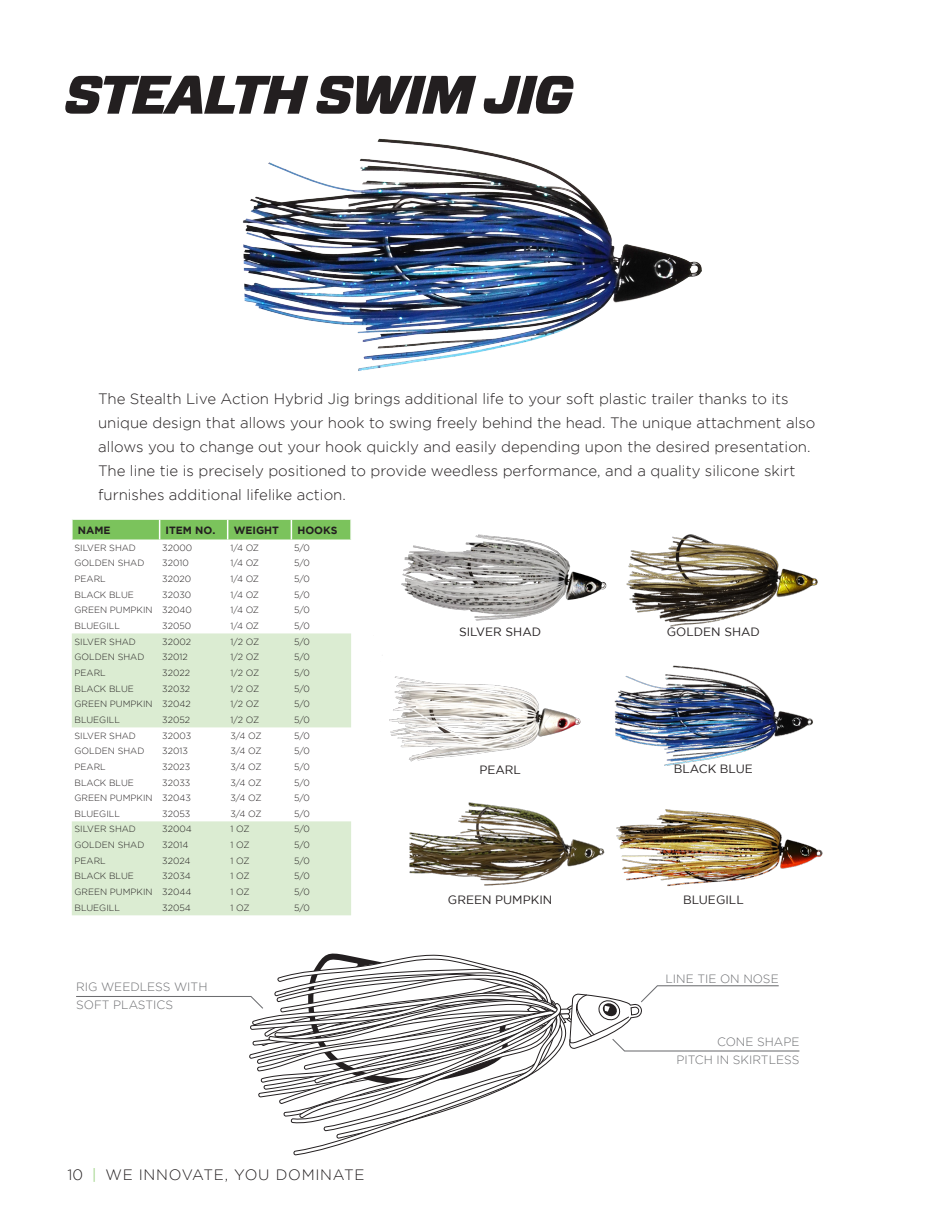
<style>
.page{position:relative;width:945px;height:1215px;background:#fff}
.page>*{position:absolute;margin:0;border:0;box-sizing:border-box;transform-origin:0 0}
.t1{font:italic 900 54px "Forza";letter-spacing:-.04em;color:#231f20}
.t2{font:300 15px/24px "Gotham";color:#231f20}
.t3{font:300 15px "Gotham";letter-spacing:.05em;color:#231f20}
.t4{font:300 12px "Gotham";color:#6c6d70}
.t5{font:12px "Gotham";color:#231f20}
.t6{font:700 10.5px "Gotham";color:#231f20}
.t7{font:300 9px "Gotham";color:#231f20}
.s1{color:#7bc35c}
</style>
<div class="page">
<img style="left:243px;top:138px;width:459px;height:233px">
<img style="left:401px;top:534px;width:203px;height:87px">
<img style="left:604px;top:534px;width:214px;height:93px">
<img style="left:409px;top:802px;width:196px;height:84px">
<img style="left:389px;top:676px;width:192px;height:86px">
<img style="left:614px;top:665px;width:199px;height:101px">
<img style="left:616px;top:809px;width:207px;height:78px">
<svg style="left:72px;top:633px;width:279px;height:282px;fill:#dbecd2"></svg>
<svg style="left:73px;top:520px;width:277px;height:20px;background:#80c562"></svg>
<svg style="left:76px;top:953px;width:724px;height:202px"></svg>
<p class="t1" style="left:64px;top:57px;width:511px">STEALTH SWIM JIG</p>
<p class="t2" style="left:98px;top:387px;width:719px">The Stealth Live Action Hybrid Jig brings additional life to your soft plastic trailer thanks to its unique design that allows your hook to swing freely behind the head. The unique attachment also allows you to change out your hook quickly and easily depending upon the desired presentation.<br>The line tie is precisely positioned to provide weedless performance, and a quality silicone skirt furnishes additional lifelike action.</p>
<p class="t6" style="left:78px;top:524px;width:34px">NAME</p>
<p class="t6" style="left:166px;top:524px;width:51px">ITEM NO.</p>
<p class="t6" style="left:234px;top:524px;width:47px">WEIGHT</p>
<p class="t6" style="left:297px;top:524px;width:42px">HOOKS</p>
<p class="t7" style="left:75px;top:543px;width:63px">SILVER SHAD</p>
<p class="t7" style="left:162px;top:543px;width:31px">32000</p>
<p class="t7" style="left:230px;top:543px;width:30px">1/4 OZ</p>
<p class="t7" style="left:294px;top:543px;width:17px">5/0</p>
<p class="t7" style="left:75px;top:558px;width:71px">GOLDEN SHAD</p>
<p class="t7" style="left:162px;top:558px;width:28px">32010</p>
<p class="t7" style="left:230px;top:558px;width:30px">1/4 OZ</p>
<p class="t7" style="left:294px;top:558px;width:17px">5/0</p>
<p class="t7" style="left:75px;top:574px;width:33px">PEARL</p>
<p class="t7" style="left:162px;top:574px;width:30px">32020</p>
<p class="t7" style="left:230px;top:574px;width:30px">1/4 OZ</p>
<p class="t7" style="left:294px;top:574px;width:17px">5/0</p>
<p class="t7" style="left:75px;top:590px;width:61px">BLACK BLUE</p>
<p class="t7" style="left:162px;top:590px;width:30px">32030</p>
<p class="t7" style="left:230px;top:590px;width:30px">1/4 OZ</p>
<p class="t7" style="left:294px;top:590px;width:17px">5/0</p>
<p class="t7" style="left:75px;top:605px;width:80px">GREEN PUMPKIN</p>
<p class="t7" style="left:162px;top:605px;width:31px">32040</p>
<p class="t7" style="left:230px;top:605px;width:30px">1/4 OZ</p>
<p class="t7" style="left:294px;top:605px;width:17px">5/0</p>
<p class="t7" style="left:75px;top:621px;width:47px">BLUEGILL</p>
<p class="t7" style="left:162px;top:621px;width:31px">32050</p>
<p class="t7" style="left:230px;top:621px;width:30px">1/4 OZ</p>
<p class="t7" style="left:294px;top:621px;width:17px">5/0</p>
<p class="t7" style="left:75px;top:636px;width:63px">SILVER SHAD</p>
<p class="t7" style="left:162px;top:636px;width:30px">32002</p>
<p class="t7" style="left:230px;top:636px;width:30px">1/2 OZ</p>
<p class="t7" style="left:294px;top:636px;width:17px">5/0</p>
<p class="t7" style="left:75px;top:652px;width:71px">GOLDEN SHAD</p>
<p class="t7" style="left:162px;top:652px;width:27px">32012</p>
<p class="t7" style="left:230px;top:652px;width:30px">1/2 OZ</p>
<p class="t7" style="left:294px;top:652px;width:17px">5/0</p>
<p class="t7" style="left:75px;top:668px;width:33px">PEARL</p>
<p class="t7" style="left:162px;top:668px;width:29px">32022</p>
<p class="t7" style="left:230px;top:668px;width:30px">1/2 OZ</p>
<p class="t7" style="left:294px;top:668px;width:17px">5/0</p>
<p class="t7" style="left:75px;top:683px;width:61px">BLACK BLUE</p>
<p class="t7" style="left:162px;top:683px;width:29px">32032</p>
<p class="t7" style="left:230px;top:683px;width:30px">1/2 OZ</p>
<p class="t7" style="left:294px;top:683px;width:17px">5/0</p>
<p class="t7" style="left:75px;top:699px;width:80px">GREEN PUMPKIN</p>
<p class="t7" style="left:162px;top:699px;width:30px">32042</p>
<p class="t7" style="left:230px;top:699px;width:30px">1/2 OZ</p>
<p class="t7" style="left:294px;top:699px;width:17px">5/0</p>
<p class="t7" style="left:75px;top:715px;width:47px">BLUEGILL</p>
<p class="t7" style="left:162px;top:715px;width:29px">32052</p>
<p class="t7" style="left:230px;top:715px;width:30px">1/2 OZ</p>
<p class="t7" style="left:294px;top:715px;width:17px">5/0</p>
<p class="t7" style="left:75px;top:730px;width:63px">SILVER SHAD</p>
<p class="t7" style="left:162px;top:730px;width:30px">32003</p>
<p class="t7" style="left:230px;top:730px;width:33px">3/4 OZ</p>
<p class="t7" style="left:294px;top:730px;width:17px">5/0</p>
<p class="t7" style="left:75px;top:746px;width:71px">GOLDEN SHAD</p>
<p class="t7" style="left:162px;top:746px;width:27px">32013</p>
<p class="t7" style="left:230px;top:746px;width:33px">3/4 OZ</p>
<p class="t7" style="left:294px;top:746px;width:17px">5/0</p>
<p class="t7" style="left:75px;top:762px;width:33px">PEARL</p>
<p class="t7" style="left:162px;top:762px;width:29px">32023</p>
<p class="t7" style="left:230px;top:762px;width:33px">3/4 OZ</p>
<p class="t7" style="left:294px;top:762px;width:17px">5/0</p>
<p class="t7" style="left:75px;top:777px;width:61px">BLACK BLUE</p>
<p class="t7" style="left:162px;top:777px;width:30px">32033</p>
<p class="t7" style="left:230px;top:777px;width:33px">3/4 OZ</p>
<p class="t7" style="left:294px;top:777px;width:17px">5/0</p>
<p class="t7" style="left:75px;top:793px;width:80px">GREEN PUMPKIN</p>
<p class="t7" style="left:162px;top:793px;width:30px">32043</p>
<p class="t7" style="left:230px;top:793px;width:33px">3/4 OZ</p>
<p class="t7" style="left:294px;top:793px;width:17px">5/0</p>
<p class="t7" style="left:75px;top:809px;width:47px">BLUEGILL</p>
<p class="t7" style="left:162px;top:809px;width:30px">32053</p>
<p class="t7" style="left:230px;top:809px;width:33px">3/4 OZ</p>
<p class="t7" style="left:294px;top:809px;width:17px">5/0</p>
<p class="t7" style="left:75px;top:824px;width:63px">SILVER SHAD</p>
<p class="t7" style="left:162px;top:824px;width:31px">32004</p>
<p class="t7" style="left:230px;top:824px;width:21px">1 OZ</p>
<p class="t7" style="left:294px;top:824px;width:17px">5/0</p>
<p class="t7" style="left:75px;top:840px;width:71px">GOLDEN SHAD</p>
<p class="t7" style="left:162px;top:840px;width:28px">32014</p>
<p class="t7" style="left:230px;top:840px;width:21px">1 OZ</p>
<p class="t7" style="left:294px;top:840px;width:17px">5/0</p>
<p class="t7" style="left:75px;top:856px;width:33px">PEARL</p>
<p class="t7" style="left:162px;top:856px;width:30px">32024</p>
<p class="t7" style="left:230px;top:856px;width:21px">1 OZ</p>
<p class="t7" style="left:294px;top:856px;width:17px">5/0</p>
<p class="t7" style="left:75px;top:871px;width:61px">BLACK BLUE</p>
<p class="t7" style="left:162px;top:871px;width:30px">32034</p>
<p class="t7" style="left:230px;top:871px;width:21px">1 OZ</p>
<p class="t7" style="left:294px;top:871px;width:17px">5/0</p>
<p class="t7" style="left:75px;top:887px;width:80px">GREEN PUMPKIN</p>
<p class="t7" style="left:162px;top:887px;width:31px">32044</p>
<p class="t7" style="left:230px;top:887px;width:21px">1 OZ</p>
<p class="t7" style="left:294px;top:887px;width:17px">5/0</p>
<p class="t7" style="left:75px;top:903px;width:47px">BLUEGILL</p>
<p class="t7" style="left:162px;top:903px;width:30px">32054</p>
<p class="t7" style="left:230px;top:903px;width:21px">1 OZ</p>
<p class="t7" style="left:294px;top:903px;width:17px">5/0</p>
<p class="t4" style="left:76px;top:980px;width:133px">RIG WEEDLESS WITH</p>
<p class="t4" style="left:76px;top:998px;width:98px">SOFT PLASTICS</p>
<h2 class="t3" style="left:68px;top:1167px;width:299px">10 <span class="s1">|</span> WE INNOVATE, YOU DOMINATE</h2>
<p class="t5" style="left:459px;top:625px;width:84px">SILVER SHAD</p>
<p class="t5" style="left:667px;top:625px;width:95px">GOLDEN SHAD</p>
<p class="t5" style="left:479px;top:763px;width:43px">PEARL</p>
<p class="t5" style="left:674px;top:762px;width:81px">BLACK BLUE</p>
<p class="t5" style="left:448px;top:893px;width:106px">GREEN PUMPKIN</p>
<p class="t5" style="left:683px;top:893px;width:62px">BLUEGILL</p>
<p class="t4" style="left:666px;top:972px;width:115px">LINE TIE ON NOSE</p>
<p class="t4" style="left:717px;top:1035px;width:84px">CONE SHAPE</p>
<p class="t4" style="left:676px;top:1053px;width:124px">PITCH IN SKIRTLESS</p>
</div>
